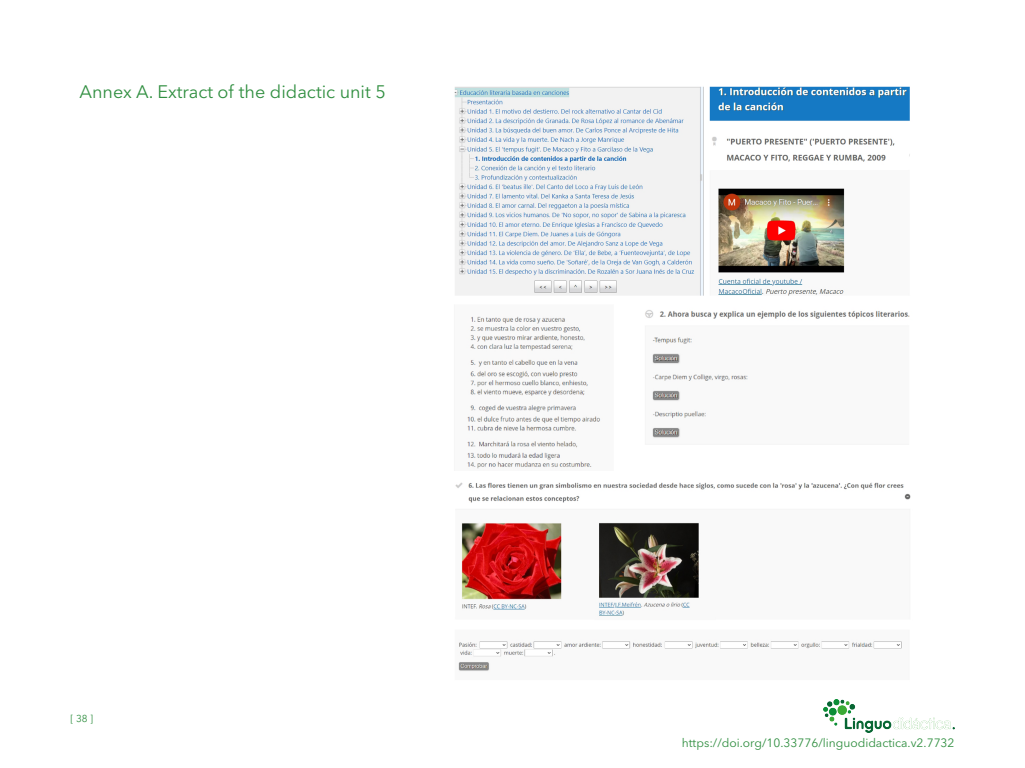
<style>
.page{position:relative;width:1025px;height:768px;background:#fff}
.page>*{position:absolute;margin:0;border:0;box-sizing:border-box;transform-origin:0 0}
.t1{font:18px "Avenir Next LT Pro";color:#318f41}
.t2{font:12px "Avenir Next LT Pro";color:#318f41}
.t3{font:10px "Avenir Next LT Pro";color:#318f41}
</style>
<div class="page">
<img style="left:823px;top:699px;width:131px;height:33px">
<img style="left:454px;top:86px;width:456px;height:210px">
<img style="left:467px;top:310px;width:443px;height:159px">
<img style="left:455px;top:482px;width:456px;height:190px">
<h1 class="t1" style="left:79px;top:81px;width:308px">Annex A. Extract of the didactic unit 5</h1>
<p class="t3" style="left:71px;top:713px;width:24px">[ 38 ]</p>
<p class="t2" style="left:681px;top:735px;width:274px">https://doi.org/10.33776/linguodidactica.v2.7732</p>
</div>
